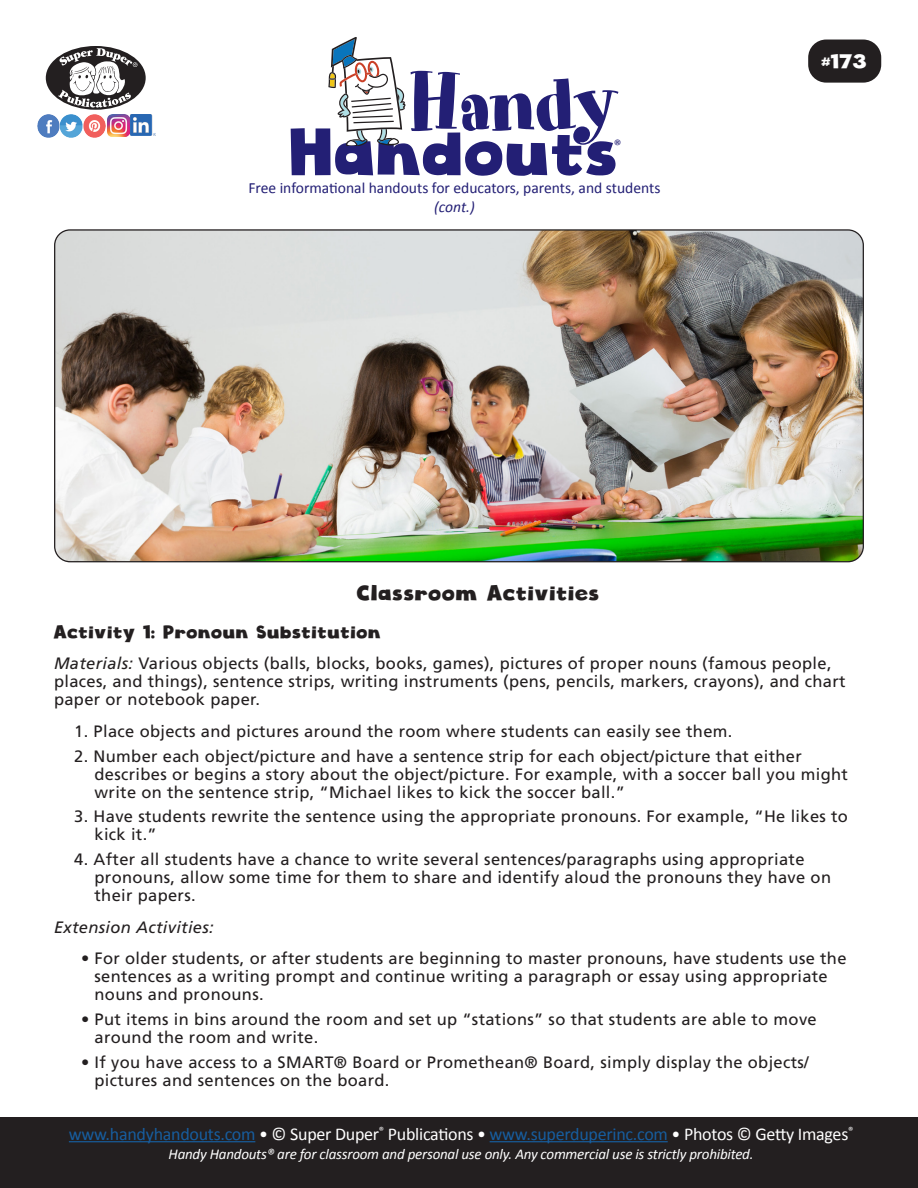
<style>
.page{position:relative;width:918px;height:1188px;background:#fff}
.page>*{position:absolute;margin:0;border:0;box-sizing:border-box;transform-origin:0 0}
.t1{font:79.2px "Art Department JNL";letter-spacing:-.03em;color:#231f75}
.t2{font:64.8px "Cloudy Witha Chanceof Love";color:#231f75}
.HH_Text{font:21px "Cloudy Witha Chanceof Love";letter-spacing:.02em;color:#231f20}
.t3{font:19.5px "Cloudy Witha Chanceof Love";color:#fff}
.t4{font:18px "Calibri";letter-spacing:-.015em;color:#fff}
.HH_Text-2{font:18px "Cloudy Witha Chanceof Love";letter-spacing:.02em;color:#231f20}
.HH_Text-3{font:16.5px/18px "Frutiger LT Std";letter-spacing:.02em;color:#231f20}
.HH_Text-4{font:italic 16.5px "Frutiger LT Std";letter-spacing:.02em;color:#231f20}
.t5{font:15.6px "Calibri";color:#231f75}
.t6{font:italic 15.6px "Calibri";color:#231f75}
.t7{font:15.15px "Calibri";color:#231f75}
.t8{font:italic 15px "Calibri";letter-spacing:-.015em;color:#fff}
.s1{font-style:italic}
.s2{color:#175d9e}
</style>
<div class="page">
<div style="left:808px;top:40px;width:73px;height:43px;background:#231f20;border-radius:18px"></div>
<div style="left:46px;top:46px;width:100px;height:64px;background:#231f20;border-radius:50%"></div>
<svg style="left:58px;top:48px;width:80px;height:60px"></svg>
<img style="left:37px;top:115px;width:92px;height:22px">
<img style="left:131px;top:115px;width:24px;height:21px">
<div style="left:0;top:1118px;width:918px;height:70px;background:#231f20"></div>
<hr style="left:69px;top:1141px;width:186px;height:1px;background:#175d9e">
<hr style="left:490px;top:1141px;width:178px;height:1px;background:#175d9e">
<svg style="left:328px;top:37px;width:77px;height:109px"></svg>
<img style="left:55px;top:231px;width:808px;height:331px">
<p class="t1" style="left:408px;top:56px;width:213px">Handy</p>
<p class="t5" style="left:248px;top:177px;width:414px">Free informational handouts for educators, parents, and students</p>
<p class="t6" style="left:434px;top:196px;width:42px">(cont.)</p>
<p class="t2" style="left:291px;top:112px;width:331px">Handouts</p>
<p class="t7" style="left:614px;top:135px;width:9px">®</p>
<p class="t3" style="left:822px;top:49px;width:47px">#173</p>
<p class="HH_Text" style="left:358px;top:580px;width:244px">Classroom Activities</p>
<p class="HH_Text-2" style="left:54px;top:621px;width:329px">Activity 1: Pronoun Substitution</p>
<p class="HH_Text-3" style="left:54px;top:655px;width:793px"><span class="s1">Materials:</span> Various objects (balls, blocks, books, games), pictures of proper nouns (famous people, places, and things), sentence strips, writing instruments (pens, pencils, markers, crayons), and chart paper or notebook paper.</p>
<p class="HH_Text-3" style="left:74px;top:722px;width:660px">1. Place objects and pictures around the room where students can easily see them.</p>
<p class="HH_Text-3" style="left:95px;top:747px;width:755px;text-indent:-20px">2. Number each object/picture and have a sentence strip for each object/picture that either describes or begins a story about the object/picture. For example, with a soccer ball you might write on the sentence strip, “Michael likes to kick the soccer ball.”</p>
<p class="HH_Text-3" style="left:95px;top:808px;width:755px;text-indent:-20px">3. Have students rewrite the sentence using the appropriate pronouns. For example, “He likes to kick it.”</p>
<p class="HH_Text-3" style="left:95px;top:851px;width:738px;text-indent:-20px">4. After all students have a chance to write several sentences/paragraphs using appropriate pronouns, allow some time for them to share and identify aloud the pronouns they have on their papers.</p>
<p class="HH_Text-4" style="left:54px;top:917px;width:161px">Extension Activities:</p>
<p class="HH_Text-3" style="left:95px;top:950px;width:753px;text-indent:-14px">• For older students, or after students are beginning to master pronouns, have students use the sentences as a writing prompt and continue writing a paragraph or essay using appropriate nouns and pronouns.</p>
<p class="HH_Text-3" style="left:95px;top:1010px;width:724px;text-indent:-14px">• Put items in bins around the room and set up “stations” so that students are able to move around the room and write.</p>
<p class="HH_Text-3" style="left:95px;top:1053px;width:716px;text-indent:-14px">• If you have access to a SMART® Board or Promethean® Board, simply display the objects/ pictures and sentences on the board.</p>
<p class="t4" style="left:69px;top:1121px;width:786px"><span class="s2">www.handyhandouts.com</span> • © Super Duper<sup>®</sup> Publications • <span class="s2">www.superduperinc.com</span> • Photos © Getty Images<sup>®</sup></p>
<p class="t8" style="left:169px;top:1144px;width:587px">Handy Handouts® are for classroom and personal use only. Any commercial use is strictly prohibited.</p>
</div>
